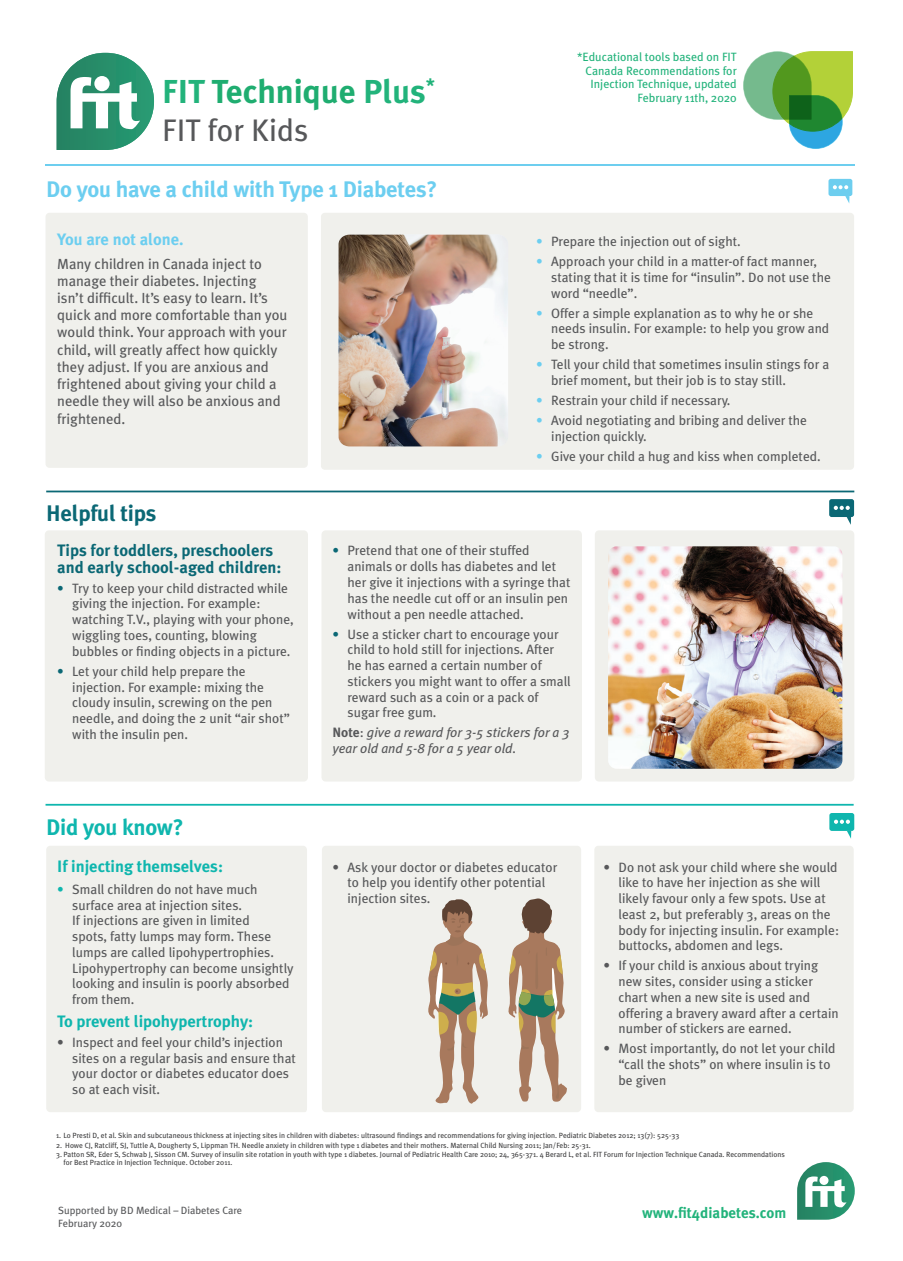
<style>
.page{position:relative;width:903px;height:1261px;background:#fff}
.page>*{position:absolute;margin:0;border:0;box-sizing:border-box;transform-origin:0 0}
.t1{font:700 33.15px "Meta Plus";color:#1fad70}
.t2{font:31.2px "Meta Plus";color:#57585a}
.t3{font:700 22.5px "Meta Plus";letter-spacing:-.01em;color:#6ccef0}
.t4{font:700 22.5px "Meta Plus";letter-spacing:-.01em;color:#0b6875}
.t5{font:700 22.5px "Meta Plus";letter-spacing:-.01em;color:#0fb6ae}
.t6{font:700 16.5px/16.5px "Meta Plus";color:#0b6875}
.t7{font:700 16.5px "Meta Plus";color:#0fb6ae}
.t8{font:700 16.5px "Meta Plus";color:#6ccef0}
.t9{font:700 15.15px "Meta Plus";color:#22b37b}
.t10{font:14.7px/17.2px "Meta Plus";color:#57585a}
.t11{font:13.5px/15.8px "Meta Plus";color:#57585a}
.t12{font:italic 13.5px/15.8px "Meta Plus";color:#57585a}
.t13{font:12px/13.5px "Meta Plus";color:#22b37b;text-align:right}
.t14{font:10.5px/12.6px "Meta Plus";color:#57585a}
.t15{font:7.5px/7.5px "Meta Plus";color:#3e3e3f}
.s1{color:#22b37b}
.s2{color:#6ccef0}
.s3{color:#0b6875}
.s4{color:#0fb6ae}
.s5{font-weight:700;font-style:normal}
.s6{font-style:normal}
</style>
<div class="page">
<svg style="left:771px;top:52px;width:81px;height:96px"></svg>
<svg style="left:743px;top:52px;width:67px;height:67px;background:#70ae66"></svg>
<svg style="left:57px;top:53px;width:97px;height:97px"></svg>
<svg style="left:797px;top:1162px;width:57px;height:58px"></svg>
<div style="left:594px;top:846px;width:259px;height:266px;background:#f0f0ec;border-radius:4px"></div>
<div style="left:322px;top:846px;width:259px;height:266px;background:#f0f0ec;border-radius:4px"></div>
<div style="left:321px;top:213px;width:532px;height:257px;background:#f0f0ec;border-radius:4px"></div>
<div style="left:45px;top:213px;width:263px;height:255px;background:#f0f0ec;border-radius:4px"></div>
<div style="left:46px;top:846px;width:261px;height:266px;background:#f0f0ec"></div>
<div style="left:321px;top:530px;width:260px;height:251px;background:#f0f0ec;border-radius:4px"></div>
<div style="left:45px;top:530px;width:263px;height:251px;background:#f0f0ec;border-radius:4px"></div>
<hr style="left:45px;top:804px;width:808px;height:2px;background:#0fb6ae">
<hr style="left:46px;top:491px;width:807px;height:1px;background:#0b6875">
<div style="left:594px;top:530px;width:259px;height:251px;background:#f0f0ec;border-radius:4px"></div>
<hr style="left:45px;top:165px;width:808px;height:1px;background:#6dceef">
<svg style="left:828px;top:179px;width:24px;height:24px"></svg>
<img style="left:338px;top:235px;width:170px;height:211px">
<svg style="left:829px;top:499px;width:24px;height:26px"></svg>
<img style="left:608px;top:546px;width:234px;height:223px">
<svg style="left:829px;top:813px;width:24px;height:26px"></svg>
<svg style="left:508px;top:898px;width:58px;height:204px"></svg>
<svg style="left:428px;top:899px;width:60px;height:205px"></svg>
<h1 class="t1" style="left:162px;top:73px;width:274px"><span class="s1">FIT</span> Technique <span class="s1">Plus</span><sup>*</sup></h1>
<h2 class="t2" style="left:162px;top:112px;width:148px">FIT for Kids</h2>
<h3 class="t3" style="left:46px;top:176px;width:392px">Do you have a child with Type 1 Diabetes?</h3>
<h4 class="t8" style="left:57px;top:230px;width:128px">You are not alone.</h4>
<p class="t10" style="left:57px;top:255px;width:232px">Many children in Canada inject to manage their diabetes. Injecting<br>isn’t diffcult. It’s easy to learn. It’s quick and more comfortable than you would think. Your approach with your child, will greatly affect how quickly they adjust. If you are anxious and frightened about giving your child a needle they will also be anxious and frightened.</p>
<p class="t13" style="left:576px;top:50px;width:161px">*Educational tools based on FIT<br>Canada Recommendations for<br>Injection Technique, updated<br>February 11th, 2020</p>
<p class="t11" style="left:536px;top:233px;width:206px"><span class="s2">•</span> Prepare the injection out of sight.</p>
<p class="t11" style="left:551px;top:253px;width:281px;text-indent:-15px"><span class="s2">•</span> Approach your child in a matter-of fact manner, stating that it is time for “insulin”. Do not use the word “needle”.</p>
<p class="t11" style="left:551px;top:305px;width:279px;text-indent:-15px"><span class="s2">•</span> Offer a simple explanation as to why he or she needs insulin. For example: to help you grow and be strong.</p>
<p class="t11" style="left:551px;top:356px;width:279px;text-indent:-15px"><span class="s2">•</span> Tell your child that sometimes insulin stings for a brief moment, but their job is to stay still.</p>
<p class="t11" style="left:536px;top:392px;width:196px"><span class="s2">•</span> Restrain your child if necessary.</p>
<p class="t11" style="left:551px;top:412px;width:257px;text-indent:-15px"><span class="s2">•</span> Avoid negotiating and bribing and deliver the injection quickly.</p>
<p class="t11" style="left:536px;top:448px;width:286px"><span class="s2">•</span> Give your child a hug and kiss when completed.</p>
<h3 class="t4" style="left:46px;top:500px;width:112px">Helpful tips</h3>
<h4 class="t6" style="left:57px;top:542px;width:226px">Tips for toddlers, preschoolers and early school-aged children:</h4>
<p class="t11" style="left:72px;top:580px;width:223px;text-indent:-15px"><span class="s3">•</span> Try to keep your child distracted while giving the injection. For example: watching T.V., playing with your phone, wiggling toes, counting, blowing bubbles or fnding objects in a picture.</p>
<p class="t11" style="left:72px;top:663px;width:219px;text-indent:-15px"><span class="s3">•</span> Let your child help prepare the injection. For example: mixing the cloudy insulin, screwing on the pen needle, and doing the 2 unit “air shot” with the insulin pen.</p>
<h3 class="t5" style="left:46px;top:815px;width:139px">Did you know?</h3>
<h4 class="t7" style="left:57px;top:857px;width:167px">If injecting themselves:</h4>
<p class="t11" style="left:72px;top:881px;width:223px;text-indent:-15px"><span class="s4">•</span> Small children do not have much surface area at injection sites.<br>If injections are given in limited<br>spots, fatty lumps may form. These lumps are called lipohypertrophies.<br>Lipohypertrophy can become unsightly looking and insulin is poorly absorbed from them.</p>
<h4 class="t7" style="left:57px;top:1012px;width:197px">To prevent lipohypertrophy:</h4>
<p class="t11" style="left:72px;top:1034px;width:225px;text-indent:-15px">• Inspect and feel your child’s injection sites on a regular basis and ensure that your doctor or diabetes educator does so at each visit.</p>
<p class="t11" style="left:347px;top:543px;width:224px;text-indent:-15px"><span class="s3">•</span> Pretend that one of their stuffed animals or dolls has diabetes and let her give it injections with a syringe that has the needle cut off or an insulin pen without a pen needle attached.</p>
<p class="t11" style="left:347px;top:626px;width:225px;text-indent:-15px"><span class="s3">•</span> Use a sticker chart to encourage your child to hold still for injections. After he has earned a certain number of stickers you might want to offer a small reward such as a coin or a pack of sugar free gum.</p>
<p class="t12" style="left:332px;top:725px;width:238px"><span class="s5">Note</span><span class="s6">:</span> give a reward for 3-5 stickers for a 3 year old and 5-8 for a 5 year old.</p>
<p class="t11" style="left:347px;top:859px;width:211px;text-indent:-15px">• Ask your doctor or diabetes educator to help you identify other potential injection sites.</p>
<p class="t11" style="left:618px;top:859px;width:222px;text-indent:-15px">• Do not ask your child where she would like to have her injection as she will likely favour only a few spots. Use at least 2, but preferably 3, areas on the body for injecting insulin. For example: buttocks, abdomen and legs.</p>
<p class="t11" style="left:618px;top:958px;width:222px;text-indent:-15px">• If your child is anxious about trying new sites, consider using a sticker chart when a new site is used and offering a bravery award after a certain number of stickers are earned.</p>
<p class="t11" style="left:618px;top:1041px;width:218px;text-indent:-15px">• Most importantly, do not let your child “call the shots” on where insulin is to be given</p>
<p class="t15" style="left:56px;top:1131px;width:624px">1. Lo Presti D, et al. Skin and subcutaneous thickness at injecting sites in children with diabetes: ultrasound fndings and recommendations for giving injection. Pediatric Diabetes 2012; 13(7): 525-33</p>
<p class="t15" style="left:56px;top:1141px;width:536px">2. Howe CJ, Ratcliff, SJ, Tuttle A, Dougherty S, Lippman TH. Needle anxiety in children with type 1 diabetes and their mothers. Maternal Child Nursing 2011; Jan/Feb: 25-31.</p>
<p class="t15" style="left:64px;top:1151px;width:722px;text-indent:-8px">3. Patton SR, Eder S, Schwab J, Sisson CM. Survey of insulin site rotation in youth with type 1 diabetes. Journal of Pediatric Health Care 2010; 24, 365-371. 4 Berard L, et al. FIT Forum for Injection Technique Canada. Recommendations for Best Practice in Injection Technique. October 2011.</p>
<p class="t14" style="left:58px;top:1204px;width:185px">Supported by BD Medical – Diabetes Care<br>February 2020</p>
<p class="t9" style="left:642px;top:1204px;width:145px">www.fit4diabetes.com</p>
</div>
